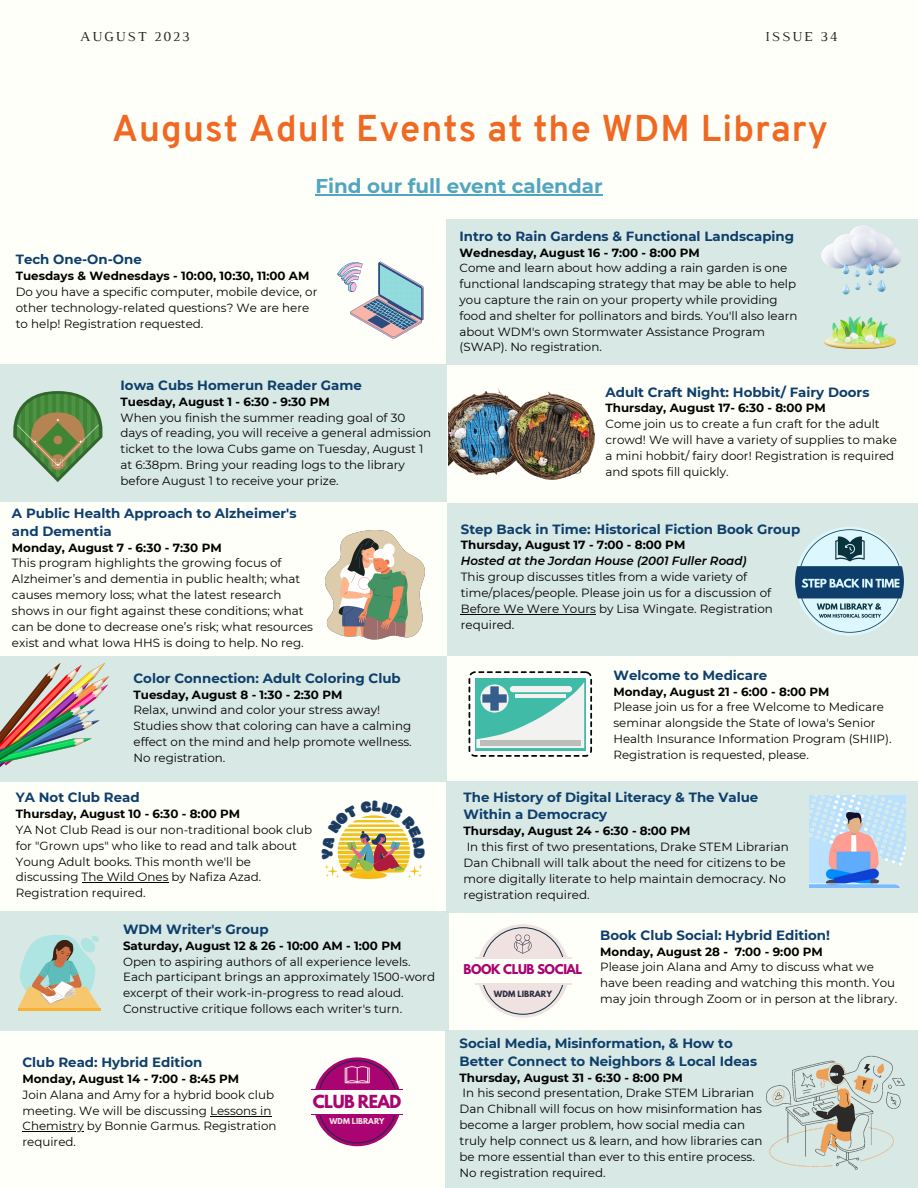
<style>
.page{position:relative;width:918px;height:1188px;background:#fffff9}
.page>*{position:absolute;margin:0;border:0;box-sizing:border-box;transform-origin:0 0}
.t1{font:700 36.3px "Overpass";letter-spacing:.03em;color:#ef6923}
.t2{font:700 19.95px "Montserrat";color:#52a5bf}
.t3{font:700 16.05px "League Spartan";letter-spacing:-.035em;color:#aa0372}
.t4{font:13.95px "Luthier";letter-spacing:.14em;color:#222}
.t5{font:700 13.35px/17.9px "Montserrat";color:#0e3f6c}
.t6{font:700 12px "League Spartan";letter-spacing:-.035em;color:#aa0372}
.t7{font:11.85px/15.9px "Montserrat";color:#000}
.t8{font:700 11.85px "Montserrat";color:#000}
.t9{font:italic 600 11.85px "Montserrat";color:#000}
.t10{font:700 7.65px "League Spartan";color:#2b2d42}
.t11{font:700 7.35px "League Spartan";color:#f1e2e2}
</style>
<div class="page">
<hr style="left:315px;top:194px;width:288px;height:1px;background:#52a5bf">
<div style="left:0;top:656px;width:446px;height:125px;background:#d8e8e4"></div>
<svg style="left:337px;top:261px;width:87px;height:78px"></svg>
<div style="left:447px;top:503px;width:471px;height:153px;background:#d8e8e4"></div>
<div style="left:446px;top:220px;width:472px;height:145px;background:#d8e8e4"></div>
<div style="left:0;top:911px;width:448px;height:120px;background:#d8e8e4"></div>
<img style="left:0;top:664px;width:109px;height:103px">
<div style="left:446px;top:1030px;width:472px;height:158px;background:#d8e8e4"></div>
<img style="left:795px;top:527px;width:109px;height:109px;border-radius:50%">
<hr style="left:311px;top:1089px;width:92px;height:1px;background:#aa0372">
<svg style="left:315px;top:1115px;width:84px;height:31px"></svg>
<hr style="left:311px;top:1114px;width:92px;height:1px;background:#aa0372">
<svg style="left:315px;top:1057px;width:84px;height:32px"></svg>
<hr style="left:18px;top:1009px;width:82px;height:2px;background:#f9b135">
<svg style="left:18px;top:935px;width:82px;height:74px"></svg>
<div style="left:446px;top:781px;width:472px;height:132px;background:#d8e8e4"></div>
<hr style="left:475px;top:957px;width:97px;height:1px;background:#f1e2e2">
<svg style="left:479px;top:985px;width:88px;height:33px"></svg>
<hr style="left:475px;top:984px;width:97px;height:1px;background:#f1e2e2">
<svg style="left:479px;top:924px;width:88px;height:33px"></svg>
<div style="left:0;top:365px;width:447px;height:137px;background:#d8e8e4"></div>
<svg style="left:13px;top:391px;width:90px;height:91px"></svg>
<img style="left:325px;top:531px;width:99px;height:109px">
<img style="left:822px;top:225px;width:80px;height:124px">
<img style="left:449px;top:388px;width:146px;height:92px">
<svg style="left:469px;top:671px;width:123px;height:86px"></svg>
<div style="left:510px;top:686px;width:62px;height:6px;background:#f2f2f0;border-radius:3px"></div>
<hr style="left:480px;top:742px;width:100px;height:2px;background:#bbbdba">
<hr style="left:480px;top:740px;width:100px;height:1px;background:#bbbdba">
<hr style="left:480px;top:745px;width:100px;height:1px;background:#bbbdba">
<hr style="left:515px;top:695px;width:51px;height:1px;background:#f2f2f0">
<hr style="left:515px;top:697px;width:51px;height:1px;background:#f2f2f0">
<img style="left:810px;top:795px;width:95px;height:92px">
<img style="left:766px;top:1055px;width:139px;height:115px">
<hr style="left:82px;top:882px;width:86px;height:1px;background:#000">
<hr style="left:461px;top:614px;width:135px;height:1px;background:#000">
<hr style="left:210px;top:1116px;width:61px;height:1px;background:#000">
<hr style="left:22px;top:1131px;width:62px;height:1px;background:#000">
<svg style="left:324px;top:815px;width:99px;height:64px"></svg>
<p class="t4" style="left:80px;top:31px;width:111px">AUGUST 2023</p>
<p class="t4" style="left:765px;top:31px;width:74px">ISSUE 34</p>
<p class="t1" style="left:112px;top:114px;width:717px">August Adult Events at the WDM Library</p>
<p class="t2" style="left:315px;top:174px;width:289px">Find our full event calendar</p>
<p class="t5" style="left:16px;top:251px;width:128px">Tech One-On-One</p>
<p class="t8" style="left:16px;top:269px;width:295px">Tuesdays &amp; Wednesdays - 10:00, 10:30, 11:00 AM</p>
<p class="t7" style="left:16px;top:284px;width:303px">Do you have a specific computer, mobile device, or other technology-related questions? We are here to help! Registration requested.</p>
<p class="t5" style="left:121px;top:376px;width:243px">Iowa Cubs Homerun Reader Game</p>
<p class="t8" style="left:121px;top:394px;width:211px">Tuesday, August 1 - 6:30 - 9:30 PM</p>
<p class="t7" style="left:121px;top:409px;width:312px">When you finish the summer reading goal of 30 days of reading, you will receive a general admission ticket to the Iowa Cubs game on Tuesday, August 1 at 6:38pm. Bring your reading logs to the library before August 1 to receive your prize.</p>
<p class="t5" style="left:12px;top:504px;width:286px">A Public Health Approach to Alzheimer's and Dementia</p>
<p class="t8" style="left:12px;top:540px;width:211px">Monday, August 7 - 6:30 - 7:30 PM</p>
<p class="t7" style="left:12px;top:555px;width:302px">This program highlights the growing focus of Alzheimer’s and dementia in public health; what causes memory loss; what the latest research shows in our fight against these conditions; what can be done to decrease one’s risk; what resources exist and what Iowa HHS is doing to help. No reg.</p>
<p class="t5" style="left:134px;top:669px;width:269px">Color Connection: Adult Coloring Club</p>
<p class="t8" style="left:134px;top:687px;width:210px">Tuesday, August 8 - 1:30 - 2:30 PM</p>
<p class="t7" style="left:134px;top:702px;width:280px">Relax, unwind and color your stress away!<br>Studies show that coloring can have a calming effect on the mind and help promote wellness.<br>No registration.</p>
<p class="t5" style="left:16px;top:789px;width:125px">YA Not Club Read</p>
<p class="t8" style="left:16px;top:807px;width:226px">Thursday, August 10 - 6:30 - 8:00 PM</p>
<p class="t7" style="left:16px;top:822px;width:298px">YA Not Club Read is our non-traditional book club for "Grown ups" who like to read and talk about Young Adult books. This month we'll be discussing The Wild Ones by Nafiza Azad.<br>Registration required.</p>
<p class="t5" style="left:123px;top:920px;width:147px">WDM Writer's Group</p>
<p class="t8" style="left:123px;top:938px;width:280px">Saturday, August 12 &amp; 26 - 10:00 AM - 1:00 PM</p>
<p class="t7" style="left:123px;top:953px;width:313px">Open to aspiring authors of all experience levels.<br>Each participant brings an approximately 1500-word excerpt of their work-in-progress to read aloud.<br>Constructive critique follows each writer's turn.</p>
<p class="t5" style="left:22px;top:1053px;width:181px">Club Read: Hybrid Edition</p>
<p class="t8" style="left:22px;top:1072px;width:218px">Monday, August 14 - 7:00 - 8:45 PM</p>
<p class="t7" style="left:22px;top:1087px;width:256px">Join Alana and Amy for a hybrid book club meeting. We will be discussing Lessons in Chemistry by Bonnie Garmus. Registration required.</p>
<p class="t3" style="left:313px;top:1093px;width:90px">CLUB READ</p>
<p class="t11" style="left:329px;top:1117px;width:57px">WDM LIBRARY</p>
<p class="t5" style="left:460px;top:227px;width:336px">Intro to Rain Gardens &amp; Functional Landscaping</p>
<p class="t8" style="left:460px;top:245px;width:242px">Wednesday, August 16 - 7:00 - 8:00 PM</p>
<p class="t7" style="left:460px;top:260px;width:339px">Come and learn about how adding a rain garden is one functional landscaping strategy that may be able to help you capture the rain on your property while providing food and shelter for pollinators and birds. You'll also learn about WDM's own Stormwater Assistance Program (SWAP). No registration.</p>
<p class="t5" style="left:606px;top:383px;width:265px">Adult Craft Night: Hobbit/ Fairy Doors</p>
<p class="t8" style="left:606px;top:401px;width:222px">Thursday, August 17- 6:30 - 8:00 PM</p>
<p class="t7" style="left:606px;top:416px;width:293px">Come join us to create a fun craft for the adult crowd! We will have a variety of supplies to make a mini hobbit/ fairy door! Registration is required and spots fill quickly.</p>
<p class="t5" style="left:461px;top:520px;width:341px">Step Back in Time: Historical Fiction Book Group</p>
<p class="t8" style="left:461px;top:538px;width:226px">Thursday, August 17 - 7:00 - 8:00 PM</p>
<p class="t9" style="left:461px;top:554px;width:287px">Hosted at the Jordan House (2001 Fuller Road)</p>
<p class="t7" style="left:461px;top:569px;width:314px">This group discusses titles from a wide variety of time/places/people. Please join us for a discussion of Before We Were Yours by Lisa Wingate. Registration required.</p>
<p class="t5" style="left:614px;top:666px;width:155px">Welcome to Medicare</p>
<p class="t8" style="left:614px;top:684px;width:218px">Monday, August 21 - 6:00 - 8:00 PM</p>
<p class="t7" style="left:614px;top:699px;width:280px">Please join us for a free Welcome to Medicare seminar alongside the State of Iowa's Senior Health Insurance Information Program (SHIIP).<br>Registration is requested, please.</p>
<p class="t5" style="left:464px;top:788px;width:296px">The History of Digital Literacy &amp; The Value<br>Within a Democracy</p>
<p class="t8" style="left:464px;top:824px;width:228px">Thursday, August 24 - 6:30 - 8:00 PM</p>
<p class="t7" style="left:464px;top:839px;width:327px">In this first of two presentations, Drake STEM Librarian Dan Chibnall will talk about the need for citizens to be more digitally literate to help maintain democracy. No registration required.</p>
<p class="t6" style="left:464px;top:963px;width:120px">BOOK CLUB SOCIAL</p>
<p class="t10" style="left:494px;top:990px;width:60px">WDM LIBRARY</p>
<p class="t5" style="left:600px;top:926px;width:231px">Book Club Social: Hybrid Edition!</p>
<p class="t8" style="left:600px;top:944px;width:224px">Monday, August 28 - 7:00 - 9:00 PM</p>
<p class="t7" style="left:600px;top:959px;width:298px">Please join Alana and Amy to discuss what we have been reading and watching this month. You may join through Zoom or in person at the library.</p>
<p class="t5" style="left:460px;top:1034px;width:299px">Social Media, Misinformation, &amp; How to<br>Better Connect to Neighbors &amp; Local Ideas</p>
<p class="t8" style="left:460px;top:1070px;width:225px">Thursday, August 31 - 6:30 - 8:00 PM</p>
<p class="t7" style="left:460px;top:1085px;width:304px">In his second presentation, Drake STEM Librarian Dan Chibnall will focus on how misinformation has become a larger problem, how social media can truly help connect us &amp; learn, and how libraries can be more essential than ever to this entire process.<br>No registration required.</p>
</div>
